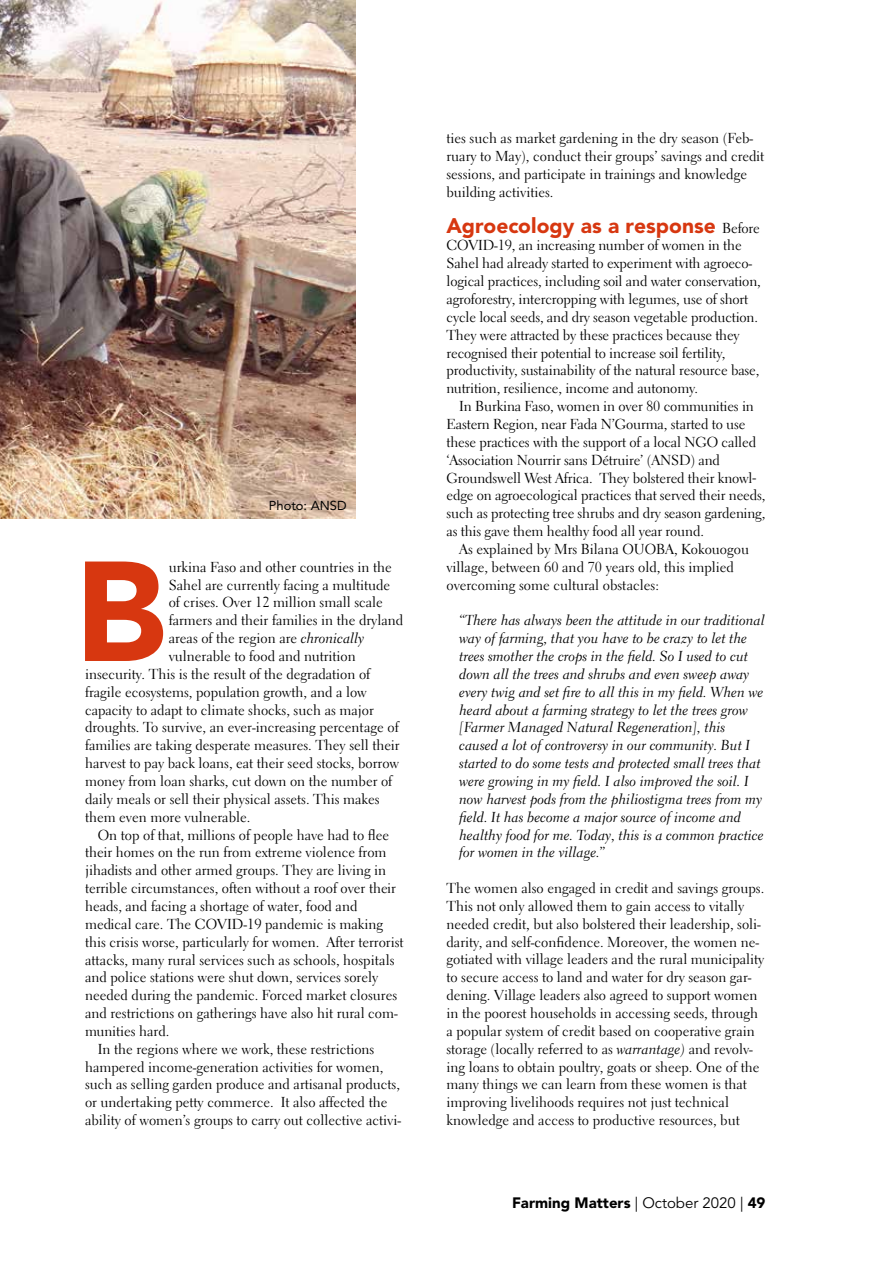
<style>
.page{position:relative;width:893px;height:1263px;background:#fff}
.page>*{position:absolute;margin:0;border:0;box-sizing:border-box;transform-origin:0 0}
.t1{font:900 140.4px "Avenir LT Std";color:#d73710}
.t2{font:900 21px "Avenir LT Std";color:#d73710}
.t3{font:900 15px "Avenir LT Std";color:#000}
.t4{font:14.4px/17.9px "Electra LT Std";color:#000}
.t5{font:14.4px/17.9px "Electra LT Std Cursive";color:#000}
.t6{font:12.9px "Avenir LT Std";color:#000}
.s1{font-family:"Electra LT Std Cursive"}
.s2{font-family:"Electra LT Std";font-weight:400;font-size:14.4px;color:#000}
.s3{font-weight:400}
</style>
<div class="page">
<img style="left:0;top:0;width:355px;height:518px">
<p class="t6" style="left:269px;top:498px;width:79px">Photo: ANSD</p>
<h1 class="t1" style="left:75px;top:527px;width:93px">B</h1>
<p class="t4" style="left:169px;top:558px;width:224px">urkina Faso and other countries in the</p>
<p class="t4" style="left:169px;top:576px;width:223px">Sahel are currently facing a multitude</p>
<p class="t4" style="left:169px;top:594px;width:216px">of crises. Over 12 million small scale</p>
<p class="t4" style="left:169px;top:611px;width:236px">farmers and their families in the dryland</p>
<p class="t4" style="left:169px;top:629px;width:197px">areas of the region are <span class="s1">chronically</span></p>
<p class="t4" style="left:169px;top:647px;width:188px">vulnerable to food and nutrition</p>
<p class="t4" style="left:85px;top:665px;width:287px">insecurity. This is the result of the degradation of</p>
<p class="t4" style="left:85px;top:683px;width:283px">fragile ecosystems, population growth, and a low</p>
<p class="t4" style="left:85px;top:701px;width:290px">capacity to adapt to climate shocks, such as major</p>
<p class="t4" style="left:85px;top:719px;width:315px">droughts. To survive, an ever-increasing percentage of</p>
<p class="t4" style="left:85px;top:736px;width:316px">families are taking desperate measures. They sell their</p>
<p class="t4" style="left:85px;top:754px;width:315px">harvest to pay back loans, eat their seed stocks, borrow</p>
<p class="t4" style="left:85px;top:772px;width:309px">money from loan sharks, cut down on the number of</p>
<p class="t4" style="left:85px;top:790px;width:296px">daily meals or sell their physical assets. This makes</p>
<p class="t4" style="left:85px;top:808px;width:167px">them even more vulnerable.</p>
<p class="t4" style="left:98px;top:826px;width:293px">On top of that, millions of people have had to flee</p>
<p class="t4" style="left:85px;top:844px;width:303px">their homes on the run from extreme violence from</p>
<p class="t4" style="left:85px;top:861px;width:303px">jihadists and other armed groups. They are living in</p>
<p class="t4" style="left:85px;top:879px;width:313px">terrible circumstances, often without a roof over their</p>
<p class="t4" style="left:85px;top:897px;width:274px">heads, and facing a shortage of water, food and</p>
<p class="t4" style="left:85px;top:915px;width:300px">medical care. The COVID-19 pandemic is making</p>
<p class="t4" style="left:85px;top:933px;width:320px">this crisis worse, particularly for women. After terrorist</p>
<p class="t4" style="left:85px;top:951px;width:311px">attacks, many rural services such as schools, hospitals</p>
<p class="t4" style="left:85px;top:969px;width:295px">and police stations were shut down, services sorely</p>
<p class="t4" style="left:85px;top:986px;width:314px">needed during the pandemic. Forced market closures</p>
<p class="t4" style="left:85px;top:1004px;width:314px">and restrictions on gatherings have also hit rural com-</p>
<p class="t4" style="left:85px;top:1022px;width:86px">munities hard.</p>
<p class="t4" style="left:98px;top:1040px;width:278px">In the regions where we work, these restrictions</p>
<p class="t4" style="left:85px;top:1058px;width:300px">hampered income-generation activities for women,</p>
<p class="t4" style="left:85px;top:1075px;width:316px">such as selling garden produce and artisanal products,</p>
<p class="t4" style="left:85px;top:1093px;width:304px">or undertaking petty commerce. It also affected the</p>
<p class="t4" style="left:85px;top:1111px;width:318px">ability of women’s groups to carry out collective activi-</p>
<p class="t4" style="left:446px;top:129px;width:319px">ties such as market gardening in the dry season (Feb&shy;ruary to May), conduct their groups’ savings and credit sessions, and participate in trainings and knowledge building activities.</p>
<h2 class="t2" style="left:446px;top:212px;width:315px">Agroecology as a response <span class="s2">Before</span></h2>
<p class="t4" style="left:446px;top:237px;width:316px">COVID-19, an increasing number of women in the Sahel had already started to experiment with agroeco&shy;logical practices, including soil and water conservation, agroforestry, intercropping with legumes, use of short cycle local seeds, and dry season vegetable production.<br>They were attracted by these practices because they recognised their potential to increase soil fertility, productivity, sustainability of the natural resource base, nutrition, resilience, income and autonomy.</p>
<p class="t4" style="left:446px;top:397px;width:320px;text-indent:13px">In Burkina Faso, women in over 80 communities in Eastern Region, near Fada N’Gourma, started to use these practices with the support of a local NGO called ‘Association Nourrir sans Détruire’ (ANSD) and Groundswell West Africa. They bolstered their knowl&shy;edge on agroecological practices that served their needs, such as protecting tree shrubs and dry season gardening, as this gave them healthy food all year round.</p>
<p class="t4" style="left:446px;top:540px;width:304px;text-indent:13px">As explained by Mrs Bilana OUOBA, Kokouogou village, between 60 and 70 years old, this implied overcoming some cultural obstacles:</p>
<p class="t5" style="left:459px;top:611px;width:307px">“There has always been the attitude in our traditional way of farming, that you have to be crazy to let the trees smother the crops in the field. So I used to cut down all the trees and shrubs and even sweep away every twig and set fire to all this in my field. When we heard about a farming strategy to let the trees grow [Farmer Managed Natural Regeneration], this caused a lot of controversy in our community. But I started to do some tests and protected small trees that were growing in my field. I also improved the soil. I now harvest pods from the philiostigma trees from my field. It has become a major source of income and healthy food for me. Today, this is a common practice for women in the village.”</p>
<p class="t4" style="left:446px;top:879px;width:319px">The women also engaged in credit and savings groups.<br>This not only allowed them to gain access to vitally needed credit, but also bolstered their leadership, soli&shy;darity, and self-confidence. Moreover, the women ne&shy;gotiated with village leaders and the rural municipality to secure access to land and water for dry season gar&shy;dening. Village leaders also agreed to support women in the poorest households in accessing seeds, through a popular system of credit based on cooperative grain storage (locally referred to as <span class="s1">warrantage)</span> and revolv&shy;ing loans to obtain poultry, goats or sheep. One of the many things we can learn from these women is that improving livelihoods requires not just technical knowledge and access to productive resources, but</p>
<p class="t3" style="left:512px;top:1193px;width:255px">Farming Matters <span class="s3">| October 2020 |</span> 49</p>
</div>
